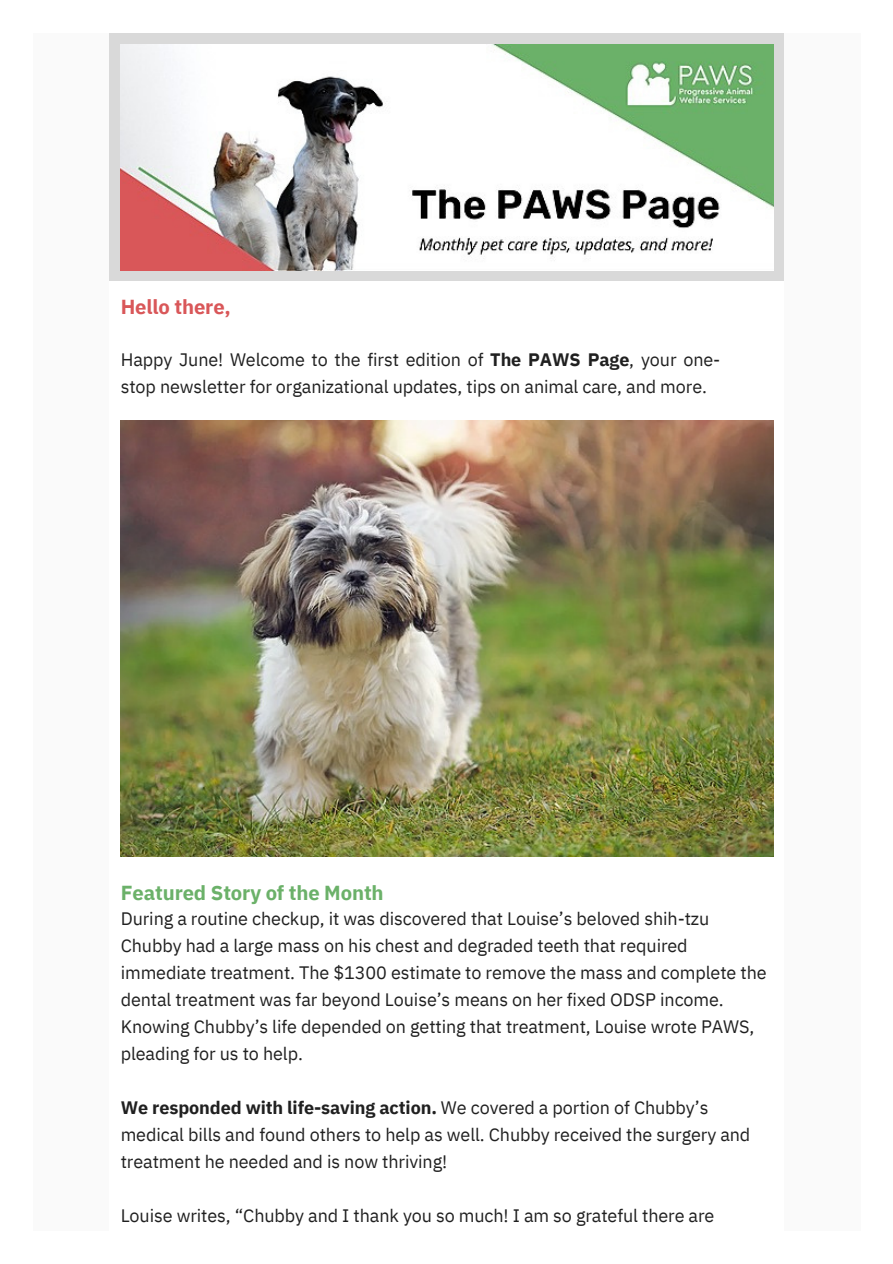
<style>
.page{position:relative;width:893px;height:1264px;background:#fff}
.page>*{position:absolute;margin:0;border:0;box-sizing:border-box;transform-origin:0 0}
.t1{font:700 20.25px "IBM Plex Sans";letter-spacing:-.005em;color:#6bb169}
.t2{font:700 20.25px "IBM Plex Sans";letter-spacing:-.005em;color:#d95759}
.t3{font:18px/27px "IBM Plex Sans";letter-spacing:-.005em;color:#202020}
.s1{font-weight:700}
</style>
<div class="page">
<div style="left:33px;top:33px;width:827px;height:1204px;background:#fafafa"></div>
<div style="left:109px;top:33px;width:675px;height:248px;background:#d9d9d9"></div>
<div style="left:109px;top:281px;width:675px;height:956px;background:#fff"></div>
<img style="left:121px;top:44px;width:652px;height:226px">
<img style="left:121px;top:421px;width:652px;height:435px">
<p class="t2" style="left:121px;top:293px;width:112px">Hello there,</p>
<p class="t3" style="left:121px;top:346px;width:601px">Happy June! Welcome to the first edition of <span class="s1">The PAWS Page</span>, your one&shy;stop newsletter for organizational updates, tips on animal care, and more.</p>
<p class="t1" style="left:121px;top:879px;width:264px">Featured Story of the Month</p>
<p class="t3" style="left:121px;top:904px;width:647px">During a routine checkup, it was discovered that Louise’s beloved shih-tzu Chubby had a large mass on his chest and degraded teeth that required immediate treatment. The $1300 estimate to remove the mass and complete the dental treatment was far beyond Louise’s means on her fixed ODSP income.<br>Knowing Chubby’s life depended on getting that treatment, Louise wrote PAWS, pleading for us to help.</p>
<p class="t3" style="left:121px;top:1093px;width:631px"><span class="s1">We responded with life-saving action.</span> We covered a portion of Chubby’s medical bills and found others to help as well. Chubby received the surgery and treatment he needed and is now thriving!</p>
<p class="t3" style="left:121px;top:1201px;width:595px">Louise writes, “Chubby and I thank you so much! I am so grateful there are</p>
</div>
